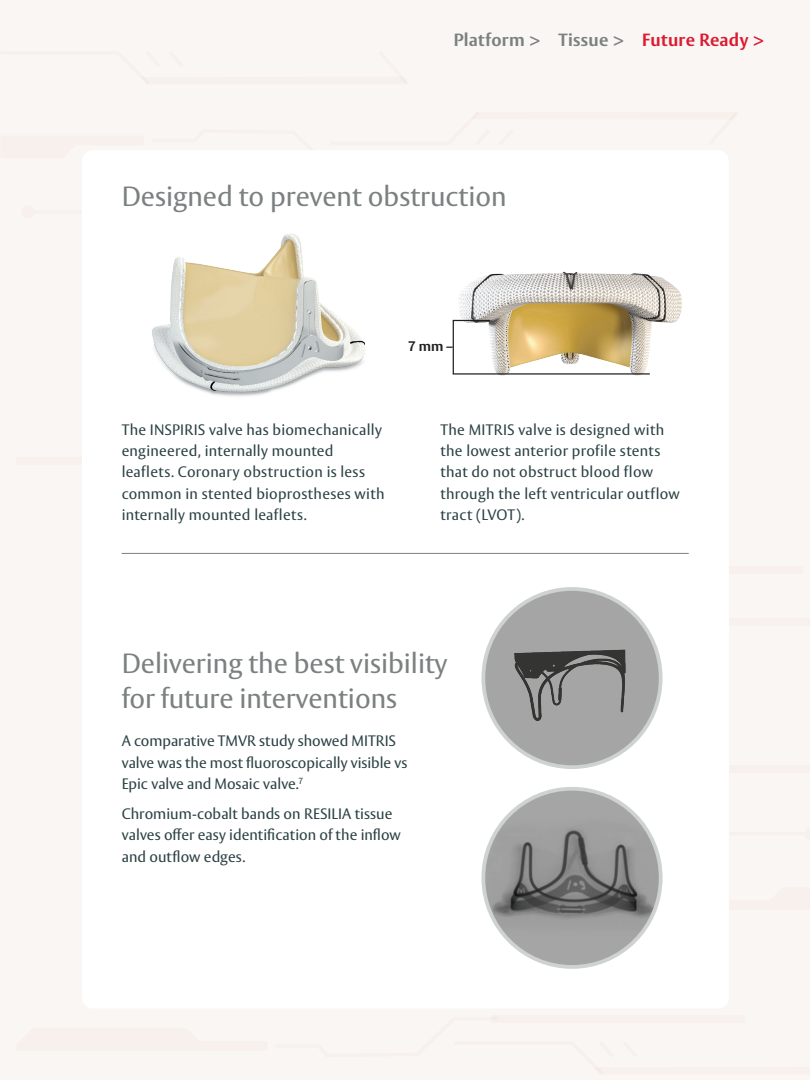
<style>
.page{position:relative;width:810px;height:1080px;background:#faf6f3}
.page>*{position:absolute;margin:0;border:0;box-sizing:border-box;transform-origin:0 0}
.t1{font:27.5px/35px "Vesta Std";color:#7b8080}
.t2{font:700 17.5px "Vesta Std";letter-spacing:.02em;color:#7b8080}
.t3{font:15px/21.2px "Vesta Std";letter-spacing:.015em;color:#2b4144}
.t4{font:15px/21.2px "Vesta Std";letter-spacing:-.005em;color:#2b4144}
.t5{font:700 13.75px "Vesta Std";color:#231f20}
.s1{color:#dc1a32}
</style>
<div class="page">
<hr style="left:28px;top:210px;width:201px;height:4px;background:#f7f1ed">
<div style="left:21px;top:205px;width:14px;height:14px;background:#f7f0ec;border-radius:50%"></div>
<div style="left:492px;top:1015px;width:253px;height:7px;background:#f7f0ec"></div>
<hr style="left:617px;top:832px;width:193px;height:3px;background:#d9b6a3">
<svg style="left:805px;top:832px;width:5px;height:3px"></svg>
<div style="left:616px;top:765px;width:194px;height:8px;background:#f7f0ec"></div>
<div style="left:549px;top:566px;width:254px;height:7px;background:#f7f0ec"></div>
<div style="left:16px;top:457px;width:178px;height:7px;background:#f7f0ec"></div>
<div style="left:82px;top:150px;width:647px;height:859px;background:#fff;border-radius:11px"></div>
<img style="left:152px;top:234px;width:213px;height:162px">
<img style="left:459px;top:271px;width:223px;height:105px">
<svg style="left:446px;top:319px;width:205px;height:56px"></svg>
<div style="left:483px;top:589px;width:178px;height:178px;background:#a6a5a5;border-radius:50%"></div>
<img style="left:486px;top:619px;width:172px;height:138px">
<div style="left:481px;top:587px;width:182px;height:182px;border:4px solid #cfd2d2;border-radius:50%"></div>
<hr style="left:122px;top:553px;width:567px;height:1px;background:#7b8080">
<div style="left:483px;top:789px;width:178px;height:178px;background:#a6a5a5;border-radius:50%"></div>
<img style="left:486px;top:816px;width:172px;height:121px">
<div style="left:481px;top:787px;width:182px;height:182px;border:4px solid #cfd2d2;border-radius:50%"></div>
<p class="t2" style="left:454px;top:30px;width:312px">Platform &gt; Tissue &gt; <span class="s1">Future Ready &gt;</span></p>
<h1 class="t1" style="left:122px;top:179px;width:386px">Designed to prevent obstruction</h1>
<p class="t5" style="left:408px;top:338px;width:37px">7 mm</p>
<p class="t3" style="left:122px;top:419px;width:264px">The INSPIRIS valve has biomechanically engineered, internally mounted leaflets. Coronary obstruction is less common in stented bioprostheses with internally mounted leaflets.</p>
<p class="t3" style="left:440px;top:419px;width:241px">The MITRIS valve is designed with the lowest anterior profile stents that do not obstruct blood flow through the left ventricular outflow tract (LVOT).</p>
<h1 class="t1" style="left:122px;top:646px;width:327px">Delivering the best visibility for future interventions</h1>
<p class="t4" style="left:122px;top:730px;width:287px">A comparative TMVR study showed MITRIS valve was the most fluoroscopically visible vs<br>Epic valve and Mosaic valve.<sup>7</sup></p>
<p class="t3" style="left:122px;top:803px;width:281px">Chromium-cobalt bands on RESILIA tissue valves offer easy identification of the inflow and outflow edges.</p>
</div>
